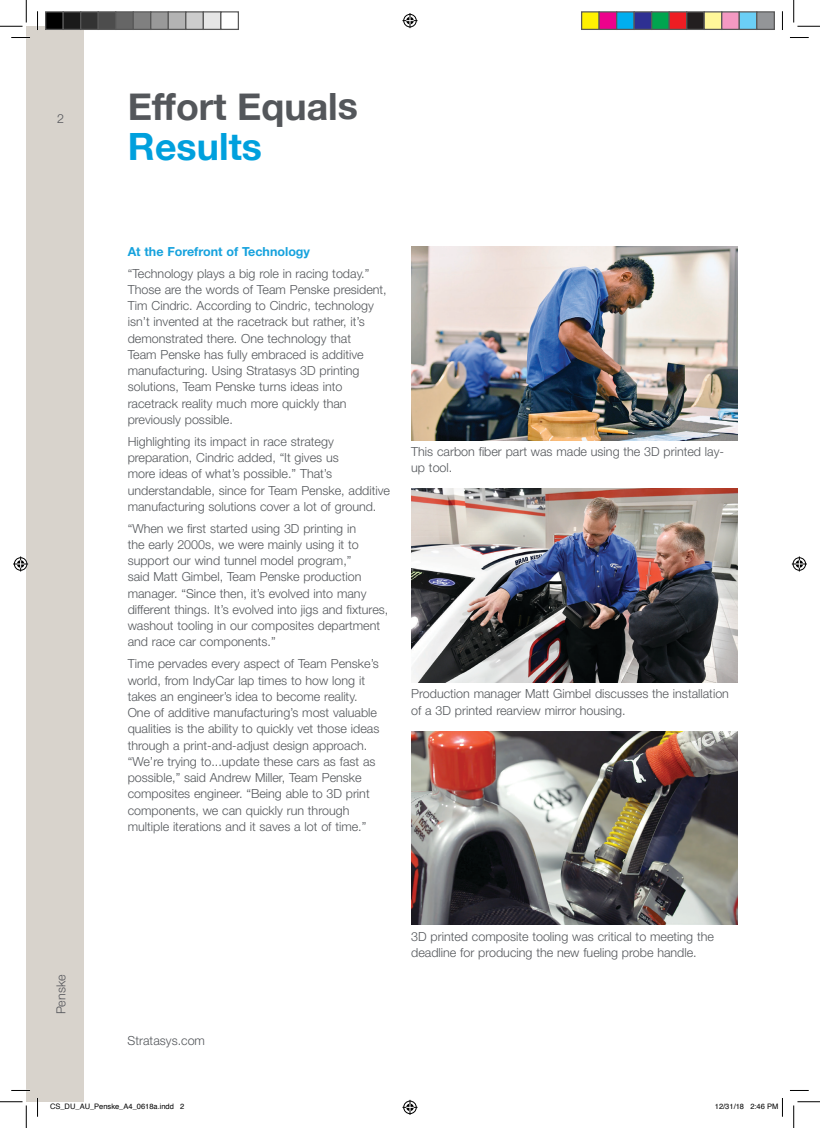
<style>
.page{position:relative;width:820px;height:1128px;background:#fff}
.page>*{position:absolute;margin:0;border:0;box-sizing:border-box;transform-origin:0 0}
.Page_Title{font:700 37.5px/40.1px "Helvetica Neue";letter-spacing:-.005em;color:#54575b}
.Para{font:300 12.5px/16.2px "Helvetica Neue LT Std";color:#54575b}
.Para_Header{font:700 12.5px "Helvetica Neue LT Std";color:#16a2dd}
.t1{font:300 12.5px "Helvetica Neue LT Std";letter-spacing:.005em;color:#55565b}
.t2{font:7.5px "Helvetica";color:#000}
.s1{color:#00a0dd}
</style>
<div class="page">
<div style="left:26px;top:26px;width:58px;height:1075px;background:#d8d3cc"></div>
<img style="left:411px;top:247px;width:326px;height:193px">
<img style="left:411px;top:489px;width:326px;height:193px">
<img style="left:411px;top:731px;width:326px;height:193px">
<svg style="left:11px;top:37px;width:19px;height:1px"></svg>
<svg style="left:790px;top:37px;width:18px;height:1px"></svg>
<svg style="left:11px;top:1090px;width:19px;height:1px"></svg>
<svg style="left:790px;top:1090px;width:18px;height:1px"></svg>
<svg style="left:37px;top:11px;width:1px;height:19px"></svg>
<svg style="left:37px;top:1098px;width:1px;height:18px"></svg>
<svg style="left:781px;top:12px;width:1px;height:18px"></svg>
<svg style="left:0;top:0;width:27px;height:27px"></svg>
<svg style="left:0;top:1101px;width:27px;height:26px"></svg>
<svg style="left:793px;top:0;width:26px;height:27px"></svg>
<svg style="left:793px;top:1101px;width:26px;height:26px"></svg>
<svg style="left:402px;top:13px;width:15px;height:15px"></svg>
<svg style="left:402px;top:1099px;width:15px;height:15px"></svg>
<svg style="left:13px;top:556px;width:15px;height:15px"></svg>
<svg style="left:791px;top:556px;width:15px;height:15px"></svg>
<div style="left:46px;top:12px;width:17px;height:17px;background:#000"></div>
<div style="left:45px;top:11px;width:19px;height:19px;border:1px solid #595959"></div>
<div style="left:63px;top:12px;width:18px;height:17px;background:#1a1a1a"></div>
<div style="left:62px;top:11px;width:19px;height:19px;border:1px solid #595959"></div>
<div style="left:81px;top:12px;width:17px;height:17px;background:#333"></div>
<div style="left:80px;top:11px;width:19px;height:19px;border:1px solid #595959"></div>
<div style="left:98px;top:12px;width:18px;height:17px;background:#4d4d4d"></div>
<div style="left:98px;top:11px;width:18px;height:19px;border:1px solid #595959"></div>
<div style="left:116px;top:12px;width:17px;height:17px;background:#666"></div>
<div style="left:115px;top:11px;width:19px;height:19px;border:1px solid #595959"></div>
<div style="left:133px;top:12px;width:18px;height:17px;background:#808080"></div>
<div style="left:132px;top:11px;width:19px;height:19px;border:1px solid #595959"></div>
<div style="left:151px;top:12px;width:17px;height:17px;background:#999"></div>
<div style="left:150px;top:11px;width:19px;height:19px;border:1px solid #595959"></div>
<div style="left:168px;top:12px;width:18px;height:17px;background:#b3b3b3"></div>
<div style="left:168px;top:11px;width:18px;height:19px;border:1px solid #595959"></div>
<div style="left:186px;top:12px;width:17px;height:17px;background:#ccc"></div>
<div style="left:185px;top:11px;width:19px;height:19px;border:1px solid #595959"></div>
<div style="left:203px;top:12px;width:18px;height:17px;background:#e6e6e6"></div>
<div style="left:202px;top:11px;width:19px;height:19px;border:1px solid #595959"></div>
<div style="left:220px;top:11px;width:19px;height:19px;border:1px solid #595959"></div>
<div style="left:581px;top:12px;width:17px;height:17px;background:#fff101"></div>
<div style="left:580px;top:11px;width:19px;height:19px;border:1px solid #595959"></div>
<div style="left:598px;top:12px;width:18px;height:17px;background:#ed028c"></div>
<div style="left:598px;top:11px;width:19px;height:19px;border:1px solid #595959"></div>
<div style="left:616px;top:12px;width:17px;height:17px;background:#00aeef"></div>
<div style="left:615px;top:11px;width:19px;height:19px;border:1px solid #595959"></div>
<div style="left:633px;top:12px;width:18px;height:17px;background:#2e3092"></div>
<div style="left:633px;top:11px;width:19px;height:19px;border:1px solid #595959"></div>
<div style="left:651px;top:12px;width:17px;height:17px;background:#00a54f"></div>
<div style="left:650px;top:11px;width:19px;height:19px;border:1px solid #595959"></div>
<div style="left:668px;top:12px;width:18px;height:17px;background:#ee1d23"></div>
<div style="left:668px;top:11px;width:19px;height:19px;border:1px solid #595959"></div>
<div style="left:686px;top:12px;width:17px;height:17px;background:#231f20"></div>
<div style="left:685px;top:11px;width:19px;height:19px;border:1px solid #595959"></div>
<div style="left:703px;top:12px;width:18px;height:17px;background:#fff79a"></div>
<div style="left:703px;top:11px;width:19px;height:19px;border:1px solid #595959"></div>
<div style="left:721px;top:12px;width:17px;height:17px;background:#f499c2"></div>
<div style="left:720px;top:11px;width:19px;height:19px;border:1px solid #595959"></div>
<div style="left:738px;top:12px;width:18px;height:17px;background:#6bcff6"></div>
<div style="left:738px;top:11px;width:19px;height:19px;border:1px solid #595959"></div>
<div style="left:756px;top:12px;width:17px;height:17px;background:#939598"></div>
<div style="left:755px;top:11px;width:19px;height:19px;border:1px solid #595959"></div>
<svg style="left:781px;top:1098px;width:1px;height:18px"></svg>
<p class="t1" style="left:57px;top:111px;width:8px">2</p>
<p class="t1" style="left:53px;top:1014px;width:41px;rotate:-90deg">Penske</p>
<p class="Page_Title" style="left:128px;top:87px;width:232px">Effort Equals<br><span class="s1">Results</span></p>
<p class="Para_Header" style="left:128px;top:243px;width:184px">At the Forefront of Technology</p>
<p class="Para" style="left:128px;top:265px;width:260px">“Technology plays a big role in racing today.” Those are the words of Team Penske president, Tim Cindric. According to Cindric, technology isn’t invented at the racetrack but rather, it’s demonstrated there. One technology that<br>Team Penske has fully embraced is additive manufacturing. Using Stratasys 3D printing solutions, Team Penske turns ideas into racetrack reality much more quickly than previously possible.</p>
<p class="Para" style="left:128px;top:433px;width:263px">Highlighting its impact in race strategy preparation, Cindric added, “It gives us<br>more ideas of what’s possible.” That’s understandable, since for Team Penske, additive manufacturing solutions cover a lot of ground.</p>
<p class="Para" style="left:128px;top:520px;width:262px">“When we first started using 3D printing in<br>the early 2000s, we were mainly using it to support our wind tunnel model program,”<br>said Matt Gimbel, Team Penske production manager. “Since then, it’s evolved into many different things. It’s evolved into jigs and fixtures, washout tooling in our composites department and race car components.”</p>
<p class="Para" style="left:128px;top:655px;width:253px">Time pervades every aspect of Team Penske’s world, from IndyCar lap times to how long it takes an engineer’s idea to become reality.<br>One of additive manufacturing’s most valuable qualities is the ability to quickly vet those ideas through a print-and-adjust design approach. “We’re trying to...update these cars as fast as possible,” said Andrew Miller, Team Penske composites engineer. “Being able to 3D print components, we can quickly run through multiple iterations and it saves a lot of time.”</p>
<p class="Para" style="left:411px;top:443px;width:314px">This carbon fiber part was made using the 3D printed lay&shy;up tool.</p>
<p class="Para" style="left:411px;top:685px;width:319px">Production manager Matt Gimbel discusses the installation of a 3D printed rearview mirror housing.</p>
<p class="Para" style="left:128px;top:1032px;width:79px">Stratasys.com</p>
<p class="Para" style="left:411px;top:927px;width:304px">3D printed composite tooling was critical to meeting the deadline for producing the new fueling probe handle.</p>
<p class="t2" style="left:50px;top:1100px;width:136px">CS_DU_AU_Penske_A4_0618a.indd 2</p>
<p class="t2" style="left:714px;top:1100px;width:65px">12/31/18 2:46 PM</p>
</div>
